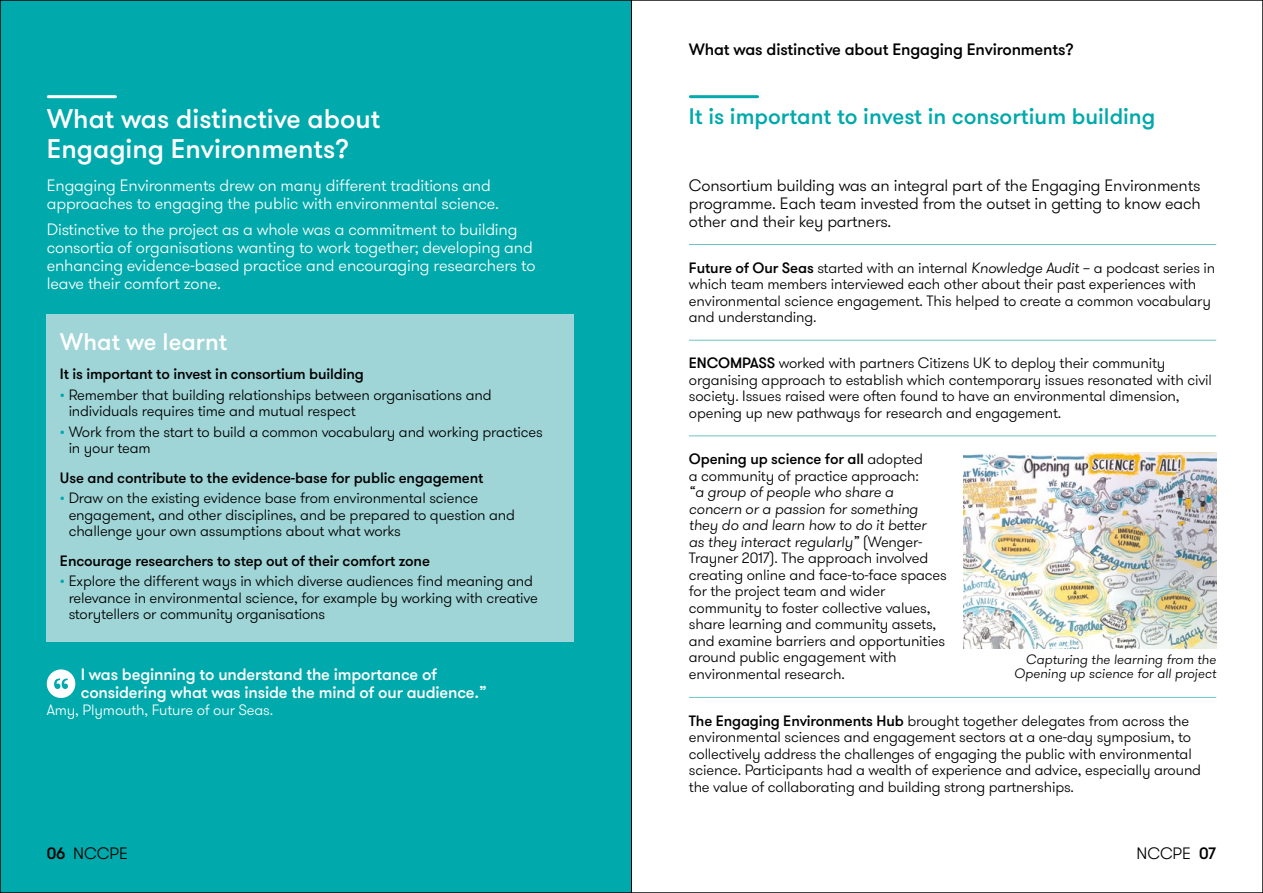
<style>
.page{position:relative;width:1263px;height:893px;background:#fff}
.page>*{position:absolute;margin:0;border:0;box-sizing:border-box;transform-origin:0 0}
.t1{font:500 27px/30px "GT Walsheim";color:#fff}
.t2{font:500 24px "GT Walsheim";color:#fff}
.t3{font:500 22.5px "GT Walsheim";color:#00a9ab}
.t4{font:300 16.5px/18px "GT Walsheim";letter-spacing:-.01em;color:#fff}
.t5{font:300 16.5px/18px "GT Walsheim";letter-spacing:-.01em;color:#000;text-align:justify}
.t6{font:500 16.5px/18px "GT Walsheim";letter-spacing:-.01em;color:#fff}
.t7{font:500 16.5px "GT Walsheim";letter-spacing:-.01em;color:#000}
.t8{font:300 15px/16.5px "GT Walsheim";letter-spacing:-.01em;color:#000}
.t9{font:500 15px "GT Walsheim";letter-spacing:-.01em;color:#000}
.t10{font:300 15px "GT Walsheim";letter-spacing:-.01em;color:#fff}
.t11{font:italic 300 13.5px/14.2px "GT Walsheim";color:#000;text-align:right}
.s1{color:#00a9ab}
.s2{font-weight:500}
.s3{font-style:italic}
</style>
<div class="page">
<div style="left:0;top:0;width:631px;height:893px;background:#00a9ab"></div>
<img style="left:963px;top:453px;width:253px;height:195px">
<hr style="left:48px;top:95px;width:67px;height:3px;background:#fff">
<hr style="left:690px;top:95px;width:67px;height:3px;background:#00a9ab">
<div style="left:47px;top:315px;width:527px;height:327px;background:#9fd5d7"></div>
<hr style="left:689px;top:244px;width:527px;height:1px;background:#6ac3c5">
<hr style="left:689px;top:340px;width:527px;height:1px;background:#6ac3c5">
<hr style="left:689px;top:435px;width:527px;height:1px;background:#6ac3c5">
<hr style="left:689px;top:697px;width:527px;height:1px;background:#6ac3c5">
<svg style="left:47px;top:669px;width:28px;height:29px"></svg>
<hr style="left:631px;top:0;width:1px;height:893px;background:#000">
<p class="t7" style="left:689px;top:39px;width:386px">What was distinctive about Engaging Environments?</p>
<h1 class="t1" style="left:47px;top:104px;width:335px">What was distinctive about<br>Engaging Environments?</h1>
<h3 class="t3" style="left:689px;top:102px;width:468px">It is important to invest in consortium building</h3>
<p class="t4" style="left:47px;top:177px;width:454px">Engaging Environments drew on many different traditions and approaches to engaging the public with environmental science.</p>
<p class="t4" style="left:47px;top:221px;width:490px">Distinctive to the project as a whole was a commitment to building consortia of organisations wanting to work together; developing and enhancing evidence-based practice and encouraging researchers to leave their comfort zone.</p>
<h2 class="t2" style="left:60px;top:326px;width:169px">What we learnt</h2>
<p class="t9" style="left:60px;top:364px;width:305px">It is important to invest in consortium building</p>
<p class="t8" style="left:69px;top:387px;width:424px;text-indent:-9px"><span class="s1">•</span> Remember that building relationships between organisations and individuals requires time and mutual respect</p>
<p class="t8" style="left:69px;top:424px;width:476px;text-indent:-9px"><span class="s1">•</span> Work from the start to build a common vocabulary and working practices in your team</p>
<p class="t9" style="left:60px;top:468px;width:425px">Use and contribute to the evidence-base for public engagement</p>
<p class="t8" style="left:69px;top:490px;width:448px;text-indent:-9px"><span class="s1">•</span> Draw on the existing evidence base from environmental science engagement, and other disciplines, and be prepared to question and challenge your own assumptions about what works</p>
<p class="t9" style="left:60px;top:551px;width:371px">Encourage researchers to step out of their comfort zone</p>
<p class="t8" style="left:69px;top:573px;width:471px;text-indent:-9px"><span class="s1">•</span> Explore the different ways in which diverse audiences find meaning and relevance in environmental science, for example by working with creative storytellers or community organisations</p>
<p class="t6" style="left:81px;top:666px;width:407px">I was beginning to understand the importance of considering what was inside the mind of our audience.”</p>
<p class="t10" style="left:47px;top:700px;width:228px">Amy, Plymouth, Future of our Seas.</p>
<p class="t5" style="left:689px;top:177px;width:513px">Consortium building was an integral part of the Engaging Environments programme. Each team invested from the outset in getting to know each other and their key partners.</p>
<p class="t8" style="left:689px;top:260px;width:528px"><span class="s2">Future of Our Seas</span> started with an internal <span class="s3">Knowledge Audit</span> – a podcast series in which team members interviewed each other about their past experiences with environmental science engagement. This helped to create a common vocabulary and understanding.</p>
<p class="t8" style="left:689px;top:355px;width:525px"><span class="s2">ENCOMPASS</span> worked with partners Citizens UK to deploy their community organising approach to establish which contemporary issues resonated with civil society. Issues raised were often found to have an environmental dimension, opening up new pathways for research and engagement.</p>
<p class="t8" style="left:689px;top:451px;width:235px"><span class="s2">Opening up science for all</span> adopted a community of practice approach:</p>
<p class="t8" style="left:689px;top:484px;width:259px"><span class="s3">“a group of people who share a concern or a passion for something they do and learn how to do it better<br>as they interact regularly”</span> (Wenger-Trayner 2017). The approach involved creating online and face-to-face spaces for the project team and wider community to foster collective values, share learning and community assets, and examine barriers and opportunities around public engagement with environmental research.</p>
<p class="t8" style="left:689px;top:712px;width:514px"><span class="s2">The Engaging Environments Hub</span> brought together delegates from across the environmental sciences and engagement sectors at a one-day symposium, to collectively address the challenges of engaging the public with environmental science. Participants had a wealth of experience and advice, especially around the value of collaborating and building strong partnerships.</p>
<p class="t11" style="left:1014px;top:652px;width:204px">Capturing the learning from the<br>Opening up science for all project</p>
<p class="t5" style="left:47px;top:845px;width:83px"><span class="s2">06</span> NCCPE</p>
<p class="t5" style="left:1136px;top:845px;width:81px">NCCPE <span class="s2">07</span></p>
</div>
